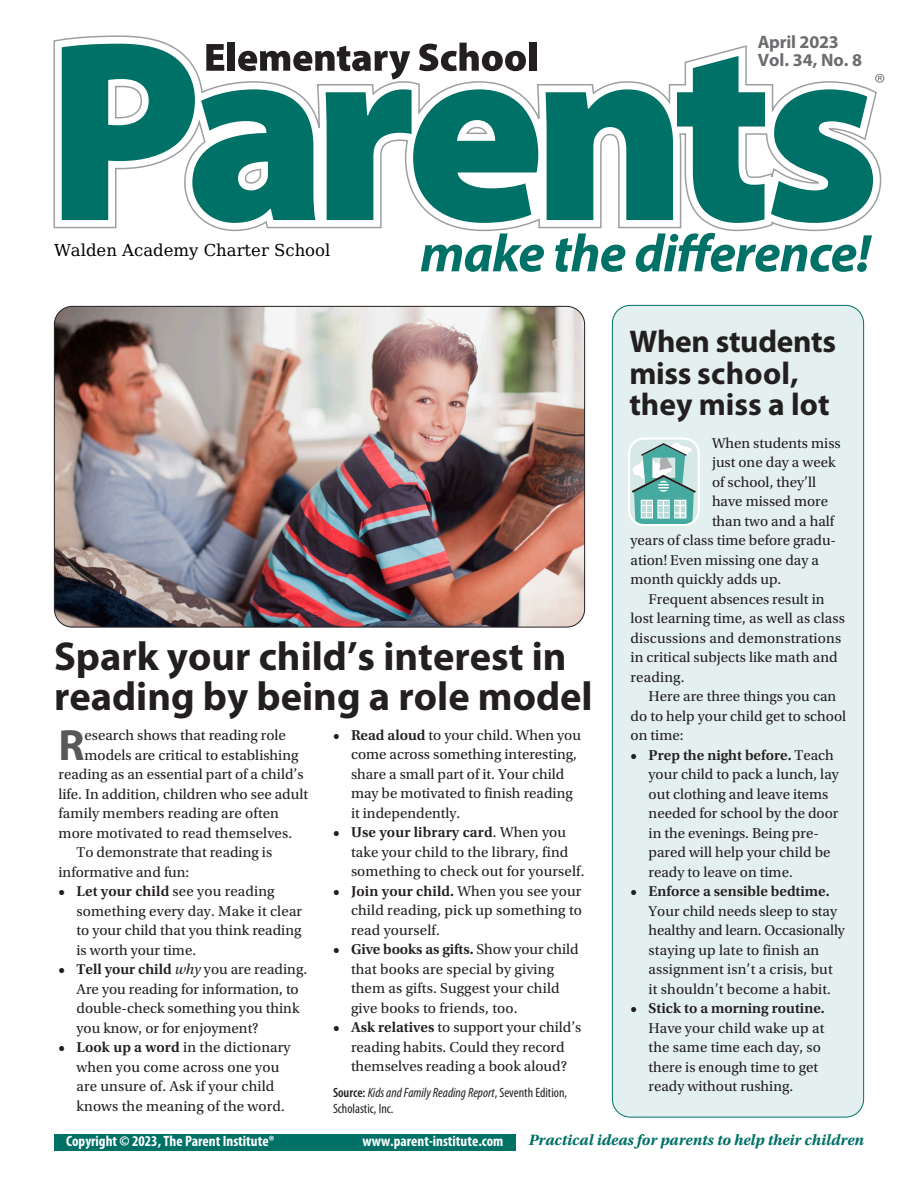
<style>
.page{position:relative;width:918px;height:1188px;background:#fff}
.page>*{position:absolute;margin:0;border:0;box-sizing:border-box;transform-origin:0 0}
.t1{font:700 43.95px "Myriad Pro";color:#57585a}
.t2{font:700 40.5px/40.5px "Myriad Pro";color:#231f20}
.t3{font:700 31.5px/31.5px "Myriad Pro";letter-spacing:-.005em;color:#231f20}
.t4{font:700 18px/18px "Myriad Pro";letter-spacing:-.01em;color:#6c6d70}
.t5{font:16.5px "DejaVu Math Te X Gyre";color:#000}
.t6{font:italic 700 15.75px "Utopia Std";color:#007167}
.t7{font:15px/19.5px "Utopia Std";color:#231f20}
.t8{font:700 condensed 15px "Myriad Pro";color:#fff}
.t9{font:600 15px "Utopia Std";color:#231f20}
.t10{font:condensed 13.5px/16.5px "Myriad Pro";color:#231f20}
.s1{font-weight:600}
.s2{font-style:italic}
</style>
<div class="page">
<div style="left:612px;top:305px;width:252px;height:812px;background:#e4f0ef;border-radius:18px"></div>
<svg style="left:53px;top:35px;width:829px;height:197px"></svg>
<svg style="left:771px;top:89px;width:102px;height:134px"></svg>
<svg style="left:421px;top:233px;width:123px;height:39px"></svg>
<svg style="left:555px;top:233px;width:70px;height:39px"></svg>
<svg style="left:636px;top:233px;width:236px;height:39px"></svg>
<svg style="left:62px;top:43px;width:476px;height:180px"></svg>
<div style="left:529px;top:43px;width:7px;height:28px;background:#231f20"></div>
<svg style="left:875px;top:74px;width:9px;height:9px"></svg>
<svg style="left:628px;top:437px;width:72px;height:89px"></svg>
<div style="left:54px;top:1134px;width:462px;height:16px;background:#007167"></div>
<img style="left:54px;top:306px;width:531px;height:321px">
<p class="t4" style="left:758px;top:32px;width:106px">April 2023<br>Vol. 34, No. 8</p>
<p class="t5" style="left:54px;top:243px;width:278px">Walden Academy Charter School</p>
<h2 class="t2" style="left:54px;top:635px;width:540px">Spark your child’s interest in reading by being a role model</h2>
<h1 class="t1" style="left:58px;top:716px;width:28px">R</h1>
<p class="t7" style="left:85px;top:726px;width:203px">esearch shows that reading role</p>
<p class="t7" style="left:351px;top:726px;width:232px;text-indent:-18px"><span class="s1">• Read aloud</span> to your child. When you come across something interesting, share a small part of it. Your child may be motivated to finish reading it independently.</p>
<p class="t7" style="left:351px;top:823px;width:235px;text-indent:-18px"><span class="s1">• Use your library card</span>. When you take your child to the library, find something to check out for yourself.</p>
<p class="t7" style="left:351px;top:882px;width:232px;text-align:justify;text-indent:-18px"><span class="s1">• Join your child.</span> When you see your child reading, pick up something to read yourself.</p>
<p class="t7" style="left:351px;top:940px;width:229px;text-indent:-18px"><span class="s1">• Give books as gifts.</span> Show your child that books are special by giving them as gifts. Suggest your child give books to friends, too.</p>
<p class="t7" style="left:333px;top:1018px;width:250px;text-align:center"><span class="s1">• Ask relatives</span> to support your child’s reading habits. Could they record themselves reading a book aloud?</p>
<p class="t10" style="left:333px;top:1084px;width:236px"><span class="s1">Source:</span> <span class="s2">Kids and Family Reading Report</span>, Seventh Edition,<br>Scholastic, Inc.</p>
<p class="t7" style="left:85px;top:745px;width:215px">models are critical to establishing</p>
<p class="t7" style="left:58px;top:765px;width:247px">reading as an essential part of a child’s</p>
<p class="t7" style="left:58px;top:784px;width:251px">life. In addition, children who see adult</p>
<p class="t7" style="left:58px;top:804px;width:222px">family members reading are often</p>
<p class="t7" style="left:58px;top:823px;width:235px">more motivated to read themselves.</p>
<p class="t7" style="left:76px;top:843px;width:197px">To demonstrate that reading is</p>
<p class="t7" style="left:58px;top:862px;width:132px">informative and fun:</p>
<p class="t7" style="left:76px;top:882px;width:227px;text-indent:-18px"><span class="s1">• Let your child</span> see you reading something every day. Make it clear to your child that you think reading is worth your time.</p>
<p class="t7" style="left:76px;top:960px;width:232px;text-indent:-18px"><span class="s1">• Tell your child</span> <span class="s2">why</span> you are reading.<br>Are you reading for information, to double-check something you think you know, or for enjoyment?</p>
<p class="t7" style="left:76px;top:1038px;width:216px;text-indent:-18px"><span class="s1">• Look up a word</span> in the dictionary when you come across one you are unsure of. Ask if your child knows the meaning of the word.</p>
<h3 class="t3" style="left:629px;top:325px;width:208px">When students miss school, they miss a lot</h3>
<p class="t7" style="left:712px;top:433px;width:130px">When students miss</p>
<p class="t7" style="left:712px;top:453px;width:125px">just one day a week</p>
<p class="t7" style="left:712px;top:472px;width:106px">of school, they’ll</p>
<p class="t7" style="left:712px;top:492px;width:118px">have missed more</p>
<p class="t7" style="left:712px;top:511px;width:124px">than two and a half</p>
<p class="t7" style="left:631px;top:531px;width:207px">years of class time before gradu-</p>
<p class="t7" style="left:631px;top:550px;width:190px">ation! Even missing one day a</p>
<p class="t7" style="left:631px;top:570px;width:152px">month quickly adds up.</p>
<p class="t7" style="left:649px;top:589px;width:177px">Frequent absences result in</p>
<p class="t7" style="left:631px;top:609px;width:216px">lost learning time, as well as class</p>
<p class="t7" style="left:631px;top:628px;width:212px">discussions and demonstrations</p>
<p class="t7" style="left:631px;top:648px;width:209px">in critical subjects like math and</p>
<p class="t7" style="left:631px;top:667px;width:55px">reading.</p>
<p class="t7" style="left:649px;top:687px;width:189px">Here are three things you can</p>
<p class="t7" style="left:631px;top:706px;width:217px">do to help your child get to school</p>
<p class="t7" style="left:631px;top:726px;width:54px">on time:</p>
<p class="t7" style="left:649px;top:745px;width:192px;text-indent:-18px"><span class="s1">• Prep the night before.</span> Teach your child to pack a lunch, lay out clothing and leave items needed for school by the door in the evenings. Being pre&shy;pared will help your child be ready to leave on time.</p>
<p class="t9" style="left:631px;top:883px;width:201px">• Enforce a sensible bedtime.</p>
<p class="t7" style="left:649px;top:901px;width:198px">Your child needs sleep to stay healthy and learn. Occasionally staying up late to finish an assignment isn’t a crisis, but it shouldn’t become a habit.</p>
<p class="t9" style="left:631px;top:1000px;width:196px">• Stick to a morning routine.</p>
<p class="t7" style="left:649px;top:1018px;width:177px">Have your child wake up at the same time each day, so there is enough time to get ready without rushing.</p>
<p class="t8" style="left:66px;top:1132px;width:210px">Copyright © 2023, The Parent Institute®</p>
<p class="t8" style="left:363px;top:1132px;width:142px">www.parent-institute.com</p>
<p class="t6" style="left:529px;top:1131px;width:337px">Practical ideas for parents to help their children</p>
</div>
